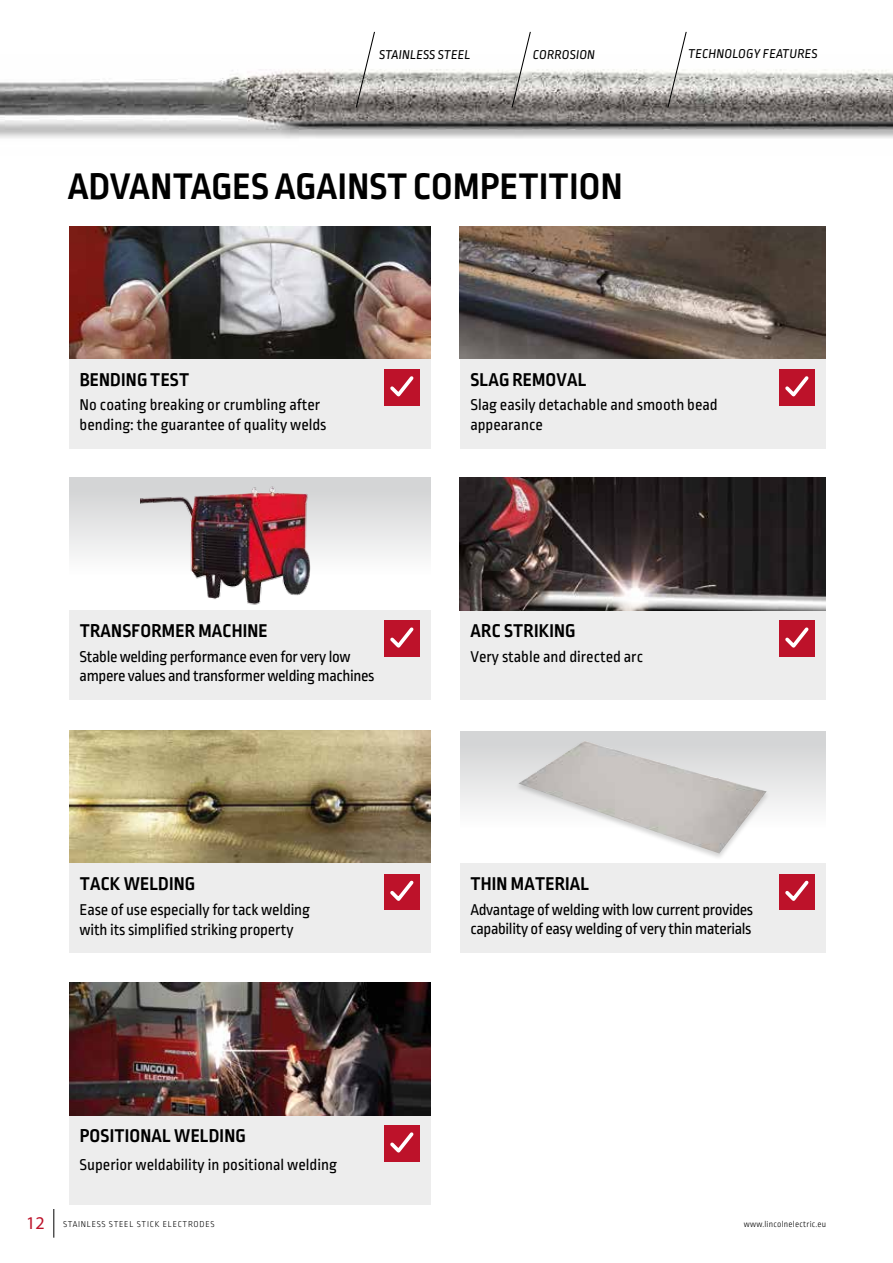
<style>
.page{position:relative;width:893px;height:1263px;background:#fff}
.page>*{position:absolute;margin:0;border:0;box-sizing:border-box;transform-origin:0 0}
.t1{font:700 39px "Ropa Sans Pro";letter-spacing:.01em;color:#000}
.t2{font:700 19.5px "Ropa Sans Pro";letter-spacing:.01em;color:#000}
.t3{font:16.5px/19.8px "Ropa Sans Pro";letter-spacing:-.01em;color:#000}
.t4{font:italic 13.5px "Ropa Sans Pro";letter-spacing:.01em;color:#000}
.t5{font:300 9px "Ropa Sans Pro";letter-spacing:.075em;color:#000}
.t6{font:300 9px "Ropa Sans Pro";letter-spacing:.025em;color:#000}
.s1{font-family:"Myriad Pro";font-weight:400;font-size:18px;color:#bd1229}
</style>
<div class="page">
<img style="left:0;top:69px;width:893px;height:70px">
<svg style="left:54px;top:1209px;width:1px;height:28px"></svg>
<svg style="left:355px;top:31px;width:21px;height:78px"></svg>
<svg style="left:511px;top:31px;width:21px;height:78px"></svg>
<svg style="left:667px;top:31px;width:20px;height:78px"></svg>
<div style="left:460px;top:731px;width:365px;height:132px;background:linear-gradient(to bottom,#d2d2d4,#fff)"></div>
<img style="left:69px;top:226px;width:361px;height:133px">
<div style="left:69px;top:359px;width:361px;height:89px;background:#ededed"></div>
<svg style="left:384px;top:370px;width:35px;height:35px"></svg>
<div style="left:460px;top:359px;width:365px;height:89px;background:#ededed"></div>
<svg style="left:779px;top:370px;width:35px;height:35px"></svg>
<img style="left:460px;top:226px;width:365px;height:133px">
<img style="left:69px;top:731px;width:361px;height:132px">
<div style="left:69px;top:863px;width:361px;height:89px;background:#ededed"></div>
<svg style="left:384px;top:874px;width:35px;height:36px"></svg>
<div style="left:460px;top:863px;width:365px;height:89px;background:#ededed"></div>
<svg style="left:779px;top:874px;width:35px;height:36px"></svg>
<div style="left:69px;top:1115px;width:361px;height:89px;background:#ededed"></div>
<svg style="left:384px;top:1126px;width:35px;height:35px"></svg>
<img style="left:69px;top:982px;width:361px;height:133px">
<div style="left:69px;top:478px;width:361px;height:132px;background:linear-gradient(to bottom,#d2d3d4,#fff)"></div>
<div style="left:69px;top:610px;width:361px;height:89px;background:#ededed"></div>
<svg style="left:384px;top:621px;width:35px;height:36px"></svg>
<div style="left:460px;top:610px;width:365px;height:89px;background:#ededed"></div>
<svg style="left:779px;top:621px;width:35px;height:36px"></svg>
<img style="left:141px;top:481px;width:182px;height:129px">
<img style="left:460px;top:478px;width:365px;height:132px">
<div style="left:514px;top:739px;width:257px;height:121px;background:#000;opacity:.17"></div>
<img style="left:519px;top:741px;width:248px;height:112px">
<p class="t4" style="left:379px;top:47px;width:93px">STAINLESS STEEL</p>
<p class="t4" style="left:533px;top:47px;width:64px">CORROSION</p>
<p class="t4" style="left:688px;top:46px;width:131px">TECHNOLOGY FEATURES</p>
<h1 class="t1" style="left:68px;top:165px;width:556px">ADVANTAGES AGAINST COMPETITION</h1>
<p class="t2" style="left:80px;top:368px;width:111px">BENDING TEST</p>
<p class="t2" style="left:470px;top:368px;width:118px">SLAG REMOVAL</p>
<p class="t3" style="left:80px;top:396px;width:248px">No coating breaking or crumbling after bending: the guarantee of quality welds</p>
<p class="t3" style="left:470px;top:396px;width:249px">Slag easily detachable and smooth bead appearance</p>
<p class="t2" style="left:80px;top:620px;width:189px">TRANSFORMER MACHINE</p>
<p class="t2" style="left:470px;top:620px;width:107px">ARC STRIKING</p>
<p class="t3" style="left:80px;top:647px;width:296px">Stable welding performance even for very low ampere values and transformer welding machines</p>
<p class="t3" style="left:470px;top:647px;width:174px">Very stable and directed arc</p>
<p class="t2" style="left:80px;top:873px;width:117px">TACK WELDING</p>
<p class="t2" style="left:470px;top:873px;width:120px">THIN MATERIAL</p>
<p class="t3" style="left:80px;top:900px;width:232px">Ease of use especially for tack welding with its simplified striking property</p>
<p class="t3" style="left:470px;top:901px;width:284px;line-height:18.8px">Advantage of welding with low current provides capability of easy welding of very thin materials</p>
<p class="t2" style="left:80px;top:1125px;width:168px">POSITIONAL WELDING</p>
<p class="t3" style="left:80px;top:1156px;width:259px">Superior weldability in positional welding</p>
<p class="t5" style="left:26px;top:1220px;width:190px"><span class="s1">12</span> STAINLESS STEEL STICK ELECTRODES</p>
<p class="t6" style="left:744px;top:1220px;width:84px">www.lincolnelectric.eu</p>
</div>
